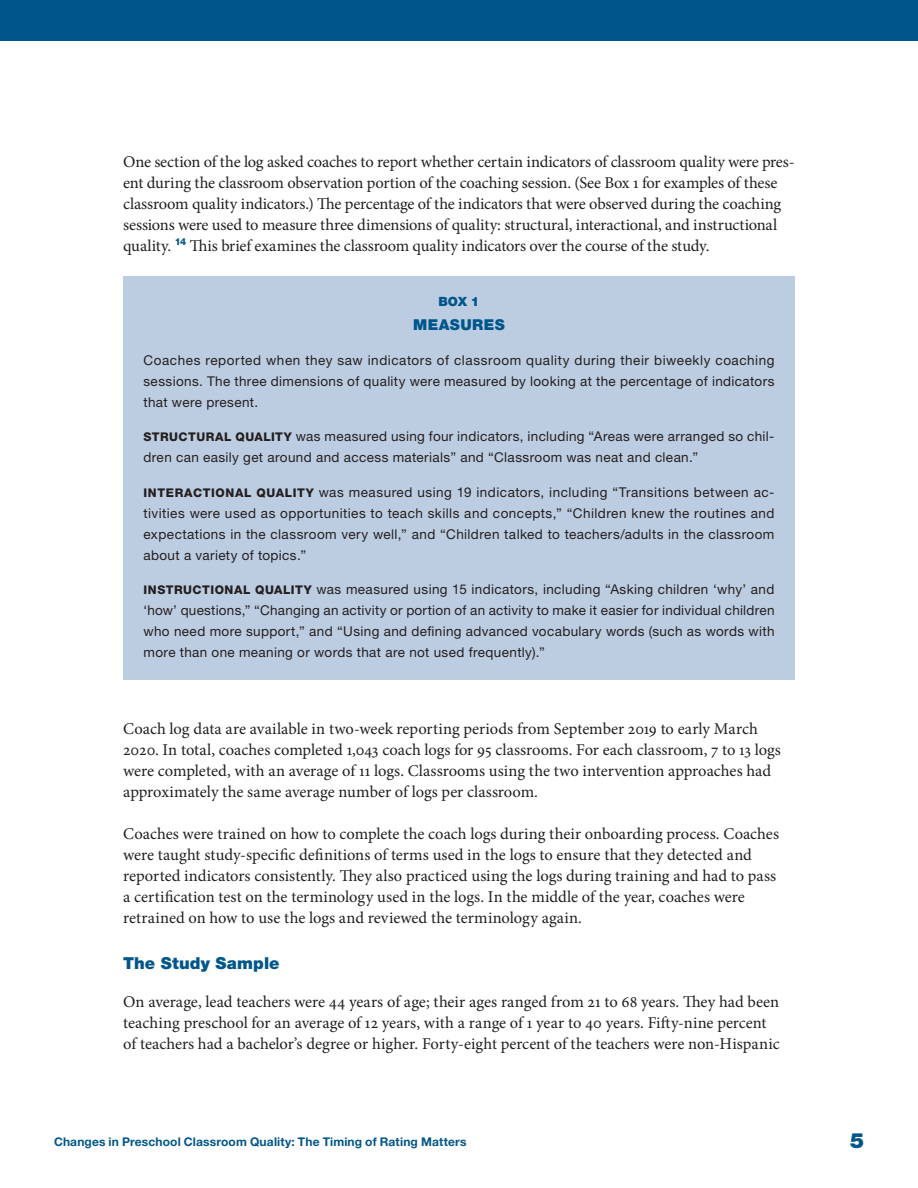
<style>
.page{position:relative;width:918px;height:1188px;background:#fff}
.page>*{position:absolute;margin:0;border:0;box-sizing:border-box;transform-origin:0 0}
.t1{font:900 21px "Helvetica Neue LT Std";color:#00568a}
.Body_Text{font:16.5px/21px "Minion Pro";letter-spacing:-.005em;color:#231f20}
.Subhead_B{font:900 16.5px "Helvetica Neue LT Std";letter-spacing:.01em;color:#00568a}
.Box_-_Title{font:900 15px "Helvetica Neue LT Std";letter-spacing:.03em;color:#00568a}
.Box_-_text{font:13.5px/21px "Helvetica Neue LT Std";letter-spacing:.025em;color:#231f20;text-align:justify}
.Box_Number{font:900 12.75px "Helvetica Neue LT Std";color:#00568a}
.t2{font:700 12px "Helvetica Neue LT Std";letter-spacing:.01em;color:#00568a}
.s1{font-weight:800;font-size:12px}
</style>
<div class="page">
<div style="left:0;top:0;width:918px;height:40px;background:#00568a"></div>
<div style="left:123px;top:276px;width:672px;height:403px;background:#bdcde1"></div>
<p class="Body_Text" style="left:123px;top:151px;width:673px">One section of the log asked coaches to report whether certain indicators of classroom quality were pres&shy;ent during the classroom observation portion of the coaching session. (See Box 1 for examples of these classroom quality indicators.) The percentage of the indicators that were observed during the coaching sessions were used to measure three dimensions of quality: structural, interactional, and instructional quality. <sup>14</sup> This brief examines the classroom quality indicators over the course of the study.</p>
<p class="Box_Number" style="left:439px;top:293px;width:42px">BOX 1</p>
<p class="Box_-_Title" style="left:413px;top:316px;width:93px">MEASURES</p>
<p class="Box_-_text" style="left:143px;top:349px;width:633px">Coaches reported when they saw indicators of classroom quality during their biweekly coaching sessions. The three dimensions of quality were measured by looking at the percentage of indicators that were present.</p>
<p class="Box_-_text" style="left:143px;top:426px;width:633px"><span class="s1">STRUCTURAL QUALITY</span> was measured using four indicators, including “Areas were arranged so chil&shy;dren can easily get around and access materials” and “Classroom was neat and clean.”</p>
<p class="Box_-_text" style="left:143px;top:481px;width:633px"><span class="s1">INTERACTIONAL QUALITY</span> was measured using 19 indicators, including “Transitions between ac&shy;tivities were used as opportunities to teach skills and concepts,” “Children knew the routines and expectations in the classroom very well,” and “Children talked to teachers/adults in the classroom about a variety of topics.”</p>
<p class="Box_-_text" style="left:143px;top:579px;width:633px"><span class="s1">INSTRUCTIONAL QUALITY</span> was measured using 15 indicators, including “Asking children ‘why’ and ‘how’ questions,” “Changing an activity or portion of an activity to make it easier for individual children who need more support,” and “Using and defining advanced vocabulary words (such as words with more than one meaning or words that are not used frequently).”</p>
<p class="Body_Text" style="left:123px;top:718px;width:659px">Coach log data are available in two-week reporting periods from September 2019 to early March 2020. In total, coaches completed 1,043 coach logs for 95 classrooms. For each classroom, 7 to 13 logs were completed, with an average of 11 logs. Classrooms using the two intervention approaches had approximately the same average number of logs per classroom.</p>
<p class="Body_Text" style="left:123px;top:823px;width:657px">Coaches were trained on how to complete the coach logs during their onboarding process. Coaches were taught study-specific definitions of terms used in the logs to ensure that they detected and reported indicators consistently. They also practiced using the logs during training and had to pass a certification test on the terminology used in the logs. In the middle of the year, coaches were retrained on how to use the logs and reviewed the terminology again.</p>
<p class="Subhead_B" style="left:123px;top:954px;width:158px">The Study Sample</p>
<p class="Body_Text" style="left:123px;top:991px;width:658px">On average, lead teachers were 44 years of age; their ages ranged from 21 to 68 years. They had been teaching preschool for an average of 12 years, with a range of 1 year to 40 years. Fifty-nine percent of teachers had a bachelor’s degree or higher. Forty-eight percent of the teachers were non-Hispanic</p>
<p class="t2" style="left:54px;top:1134px;width:414px">Changes in Preschool Classroom Quality: The Timing of Rating Matters</p>
<p class="t1" style="left:850px;top:1128px;width:16px">5</p>
</div>
